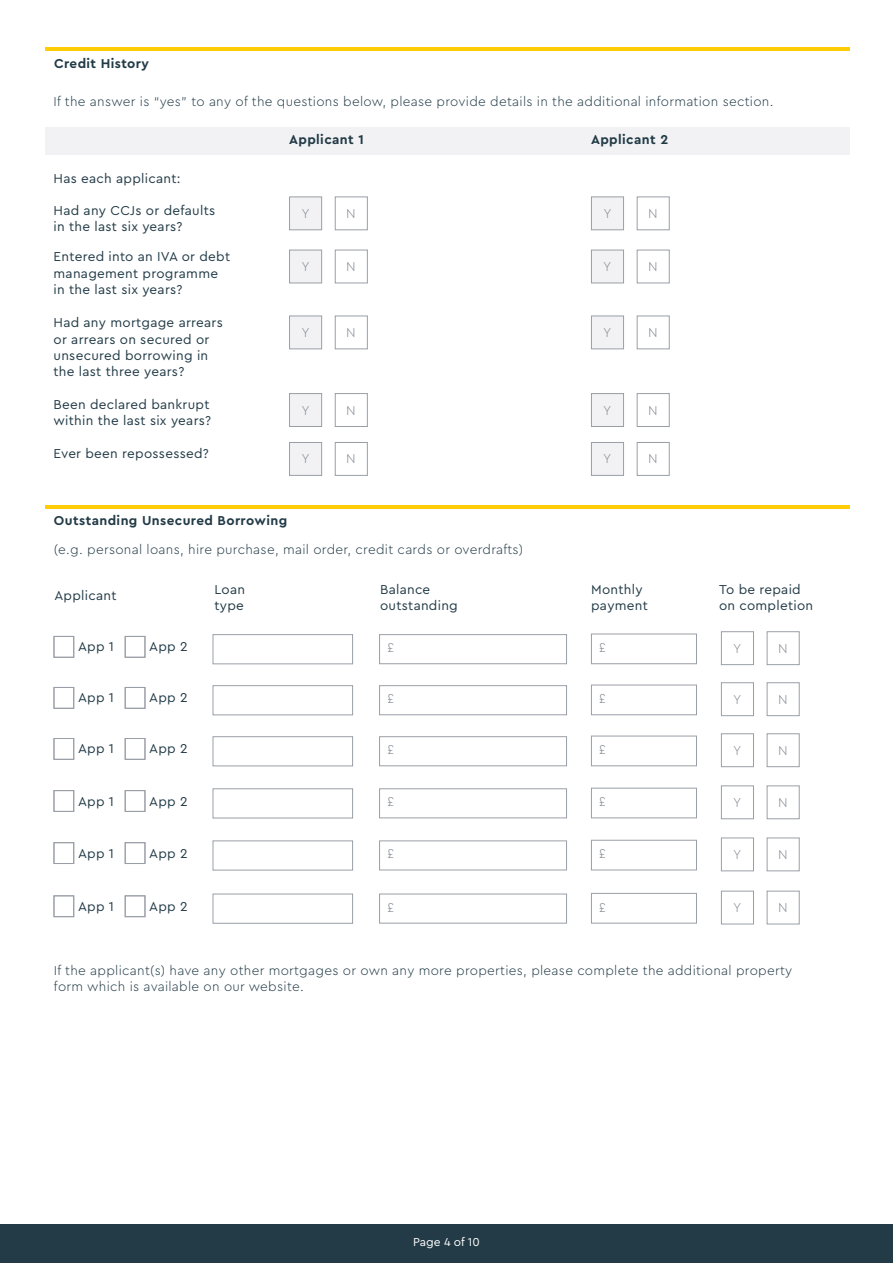
<style>
.page{position:relative;width:893px;height:1263px;background:#fff}
.page>*{position:absolute;margin:0;border:0;box-sizing:border-box;transform-origin:0 0}
.t1{font:13.5px/16.2px "Cera Pro";letter-spacing:.02em;color:#223b47}
.t2{font:300 13.5px/16.2px "Cera Pro";letter-spacing:.02em;color:#223b47}
.t3{font:700 13.5px "Cera Pro";letter-spacing:.03em;color:#223b47}
.t4{font:300 13.5px "Cera Pro";color:#838a93}
.t5{font:12px "Cera Pro";color:#fff}
</style>
<div class="page">
<div style="left:0;top:1225px;width:893px;height:38px;background:#223b47"></div>
<div style="left:45px;top:128px;width:805px;height:27px;background:#f2f2f4"></div>
<div style="left:289px;top:196px;width:33px;height:34px;background:#f2f2f4;border:1px solid #9a9fa7"></div>
<div style="left:335px;top:196px;width:33px;height:34px;border:1px solid #9a9fa7"></div>
<div style="left:591px;top:196px;width:33px;height:34px;background:#f2f2f4;border:1px solid #9a9fa7"></div>
<div style="left:637px;top:196px;width:33px;height:34px;border:1px solid #9a9fa7"></div>
<div style="left:289px;top:250px;width:33px;height:33px;background:#f2f2f4;border:1px solid #9a9fa7"></div>
<div style="left:335px;top:250px;width:33px;height:33px;border:1px solid #9a9fa7"></div>
<div style="left:591px;top:250px;width:33px;height:33px;background:#f2f2f4;border:1px solid #9a9fa7"></div>
<div style="left:637px;top:250px;width:33px;height:33px;border:1px solid #9a9fa7"></div>
<div style="left:289px;top:316px;width:33px;height:33px;background:#f2f2f4;border:1px solid #9a9fa7"></div>
<div style="left:335px;top:316px;width:33px;height:33px;border:1px solid #9a9fa7"></div>
<div style="left:591px;top:316px;width:33px;height:33px;background:#f2f2f4;border:1px solid #9a9fa7"></div>
<div style="left:637px;top:316px;width:33px;height:33px;border:1px solid #9a9fa7"></div>
<div style="left:289px;top:393px;width:33px;height:34px;background:#f2f2f4;border:1px solid #9a9fa7"></div>
<div style="left:335px;top:393px;width:33px;height:34px;border:1px solid #9a9fa7"></div>
<div style="left:591px;top:393px;width:33px;height:34px;background:#f2f2f4;border:1px solid #9a9fa7"></div>
<div style="left:637px;top:393px;width:33px;height:34px;border:1px solid #9a9fa7"></div>
<div style="left:289px;top:442px;width:33px;height:34px;background:#f2f2f4;border:1px solid #9a9fa7"></div>
<div style="left:335px;top:442px;width:33px;height:34px;border:1px solid #9a9fa7"></div>
<div style="left:591px;top:442px;width:33px;height:34px;background:#f2f2f4;border:1px solid #9a9fa7"></div>
<div style="left:637px;top:442px;width:33px;height:34px;border:1px solid #9a9fa7"></div>
<div style="left:721px;top:631px;width:33px;height:34px;background:#fff;border:1px solid #9a9fa7"></div>
<div style="left:767px;top:631px;width:33px;height:34px;border:1px solid #9a9fa7"></div>
<div style="left:54px;top:636px;width:20px;height:22px;border:1px solid #9a9fa7"></div>
<div style="left:125px;top:636px;width:20px;height:22px;border:1px solid #9a9fa7"></div>
<div style="left:379px;top:634px;width:188px;height:30px;border:1px solid #9a9fa7"></div>
<div style="left:591px;top:634px;width:106px;height:30px;border:1px solid #9a9fa7"></div>
<div style="left:213px;top:634px;width:140px;height:30px;border:1px solid #9a9fa7"></div>
<div style="left:721px;top:682px;width:33px;height:34px;background:#fff;border:1px solid #9a9fa7"></div>
<div style="left:767px;top:682px;width:33px;height:34px;border:1px solid #9a9fa7"></div>
<div style="left:54px;top:687px;width:20px;height:22px;border:1px solid #9a9fa7"></div>
<div style="left:125px;top:687px;width:20px;height:22px;border:1px solid #9a9fa7"></div>
<div style="left:379px;top:685px;width:188px;height:30px;border:1px solid #9a9fa7"></div>
<div style="left:591px;top:685px;width:106px;height:30px;border:1px solid #9a9fa7"></div>
<div style="left:213px;top:685px;width:140px;height:30px;border:1px solid #9a9fa7"></div>
<div style="left:721px;top:733px;width:33px;height:34px;background:#fff;border:1px solid #9a9fa7"></div>
<div style="left:767px;top:733px;width:33px;height:34px;border:1px solid #9a9fa7"></div>
<div style="left:54px;top:738px;width:20px;height:22px;border:1px solid #9a9fa7"></div>
<div style="left:125px;top:738px;width:20px;height:22px;border:1px solid #9a9fa7"></div>
<div style="left:379px;top:736px;width:188px;height:30px;border:1px solid #9a9fa7"></div>
<div style="left:591px;top:736px;width:106px;height:30px;border:1px solid #9a9fa7"></div>
<div style="left:213px;top:736px;width:140px;height:30px;border:1px solid #9a9fa7"></div>
<div style="left:721px;top:785px;width:33px;height:34px;background:#fff;border:1px solid #9a9fa7"></div>
<div style="left:767px;top:785px;width:33px;height:34px;border:1px solid #9a9fa7"></div>
<div style="left:54px;top:790px;width:20px;height:22px;border:1px solid #9a9fa7"></div>
<div style="left:125px;top:790px;width:20px;height:22px;border:1px solid #9a9fa7"></div>
<div style="left:379px;top:788px;width:188px;height:30px;border:1px solid #9a9fa7"></div>
<div style="left:591px;top:788px;width:106px;height:30px;border:1px solid #9a9fa7"></div>
<div style="left:213px;top:788px;width:140px;height:30px;border:1px solid #9a9fa7"></div>
<div style="left:721px;top:837px;width:33px;height:34px;background:#fff;border:1px solid #9a9fa7"></div>
<div style="left:767px;top:837px;width:33px;height:34px;border:1px solid #9a9fa7"></div>
<div style="left:54px;top:842px;width:20px;height:22px;border:1px solid #9a9fa7"></div>
<div style="left:125px;top:842px;width:20px;height:22px;border:1px solid #9a9fa7"></div>
<div style="left:379px;top:840px;width:188px;height:30px;border:1px solid #9a9fa7"></div>
<div style="left:591px;top:840px;width:106px;height:30px;border:1px solid #9a9fa7"></div>
<div style="left:213px;top:840px;width:140px;height:30px;border:1px solid #9a9fa7"></div>
<div style="left:721px;top:891px;width:33px;height:33px;background:#fff;border:1px solid #9a9fa7"></div>
<div style="left:767px;top:891px;width:33px;height:33px;border:1px solid #9a9fa7"></div>
<div style="left:54px;top:895px;width:20px;height:22px;border:1px solid #9a9fa7"></div>
<div style="left:125px;top:895px;width:20px;height:22px;border:1px solid #9a9fa7"></div>
<div style="left:379px;top:894px;width:188px;height:29px;border:1px solid #9a9fa7"></div>
<div style="left:591px;top:893px;width:106px;height:30px;border:1px solid #9a9fa7"></div>
<div style="left:213px;top:894px;width:140px;height:30px;border:1px solid #9a9fa7"></div>
<hr style="left:45px;top:48px;width:805px;height:3px;background:#ffcc05">
<hr style="left:45px;top:505px;width:805px;height:3px;background:#ffcc05">
<p class="t3" style="left:54px;top:55px;width:97px">Credit History</p>
<p class="t2" style="left:54px;top:93px;width:721px">If the answer is “yes” to any of the questions below, please provide details in the additional information section.</p>
<p class="t1" style="left:54px;top:169px;width:129px">Has each applicant:</p>
<p class="t3" style="left:289px;top:130px;width:76px">Applicant 1</p>
<p class="t3" style="left:591px;top:130px;width:79px">Applicant 2</p>
<p class="t1" style="left:54px;top:201px;width:163px">Had any CCJs or defaults</p>
<p class="t4" style="left:301px;top:204px;width:10px">Y</p>
<p class="t4" style="left:346px;top:204px;width:11px">N</p>
<p class="t1" style="left:54px;top:218px;width:130px">in the last six years?</p>
<p class="t4" style="left:603px;top:204px;width:10px">Y</p>
<p class="t4" style="left:648px;top:204px;width:11px">N</p>
<p class="t1" style="left:54px;top:248px;width:178px">Entered into an IVA or debt management programme in the last six years?</p>
<p class="t4" style="left:603px;top:258px;width:10px">Y</p>
<p class="t4" style="left:648px;top:258px;width:11px">N</p>
<p class="t4" style="left:301px;top:323px;width:10px">Y</p>
<p class="t4" style="left:346px;top:323px;width:11px">N</p>
<p class="t4" style="left:301px;top:258px;width:10px">Y</p>
<p class="t4" style="left:346px;top:258px;width:11px">N</p>
<p class="t1" style="left:54px;top:314px;width:171px">Had any mortgage arrears or arrears on secured or unsecured borrowing in the last three years?</p>
<p class="t4" style="left:603px;top:323px;width:10px">Y</p>
<p class="t4" style="left:648px;top:323px;width:11px">N</p>
<p class="t4" style="left:301px;top:401px;width:10px">Y</p>
<p class="t4" style="left:346px;top:401px;width:11px">N</p>
<p class="t1" style="left:54px;top:396px;width:159px">Been declared bankrupt within the last six years?</p>
<p class="t4" style="left:603px;top:401px;width:10px">Y</p>
<p class="t4" style="left:648px;top:401px;width:11px">N</p>
<p class="t4" style="left:301px;top:450px;width:10px">Y</p>
<p class="t4" style="left:346px;top:450px;width:11px">N</p>
<p class="t1" style="left:54px;top:445px;width:157px">Ever been repossessed?</p>
<p class="t4" style="left:603px;top:450px;width:10px">Y</p>
<p class="t4" style="left:648px;top:450px;width:11px">N</p>
<p class="t3" style="left:54px;top:512px;width:235px">Outstanding Unsecured Borrowing</p>
<p class="t2" style="left:54px;top:540px;width:471px">(e.g. personal loans, hire purchase, mail order, credit cards or overdrafts)</p>
<p class="t1" style="left:54px;top:587px;width:64px">Applicant</p>
<p class="t1" style="left:214px;top:581px;width:32px">Loan type</p>
<p class="t1" style="left:380px;top:581px;width:79px">Balance outstanding</p>
<p class="t1" style="left:591px;top:581px;width:58px">Monthly payment</p>
<p class="t1" style="left:719px;top:581px;width:96px">To be repaid on completion</p>
<p class="t1" style="left:78px;top:638px;width:37px">App 1</p>
<p class="t1" style="left:149px;top:638px;width:40px">App 2</p>
<p class="t4" style="left:387px;top:639px;width:8px">£</p>
<p class="t4" style="left:599px;top:639px;width:8px">£</p>
<p class="t4" style="left:733px;top:639px;width:10px">Y</p>
<p class="t4" style="left:778px;top:639px;width:11px">N</p>
<p class="t1" style="left:78px;top:689px;width:37px">App 1</p>
<p class="t1" style="left:149px;top:689px;width:40px">App 2</p>
<p class="t4" style="left:387px;top:690px;width:8px">£</p>
<p class="t4" style="left:599px;top:690px;width:8px">£</p>
<p class="t4" style="left:733px;top:690px;width:10px">Y</p>
<p class="t4" style="left:778px;top:690px;width:11px">N</p>
<p class="t1" style="left:78px;top:740px;width:37px">App 1</p>
<p class="t1" style="left:149px;top:740px;width:40px">App 2</p>
<p class="t4" style="left:387px;top:741px;width:8px">£</p>
<p class="t4" style="left:599px;top:741px;width:8px">£</p>
<p class="t4" style="left:733px;top:741px;width:10px">Y</p>
<p class="t4" style="left:778px;top:741px;width:11px">N</p>
<p class="t1" style="left:78px;top:792px;width:37px">App 1</p>
<p class="t1" style="left:149px;top:792px;width:40px">App 2</p>
<p class="t4" style="left:387px;top:793px;width:8px">£</p>
<p class="t4" style="left:599px;top:793px;width:8px">£</p>
<p class="t4" style="left:733px;top:793px;width:10px">Y</p>
<p class="t4" style="left:778px;top:793px;width:11px">N</p>
<p class="t1" style="left:78px;top:844px;width:37px">App 1</p>
<p class="t1" style="left:149px;top:844px;width:40px">App 2</p>
<p class="t4" style="left:387px;top:845px;width:8px">£</p>
<p class="t4" style="left:599px;top:845px;width:8px">£</p>
<p class="t4" style="left:733px;top:845px;width:10px">Y</p>
<p class="t4" style="left:778px;top:845px;width:11px">N</p>
<p class="t1" style="left:78px;top:897px;width:37px">App 1</p>
<p class="t1" style="left:149px;top:897px;width:40px">App 2</p>
<p class="t4" style="left:387px;top:898px;width:8px">£</p>
<p class="t4" style="left:599px;top:898px;width:8px">£</p>
<p class="t4" style="left:733px;top:898px;width:10px">Y</p>
<p class="t4" style="left:778px;top:898px;width:11px">N</p>
<p class="t2" style="left:54px;top:961px;width:740px">If the applicant(s) have any other mortgages or own any more properties, please complete the additional property form which is available on our website.</p>
<p class="t5" style="left:413px;top:1234px;width:68px">Page 4 of 10</p>
</div>
